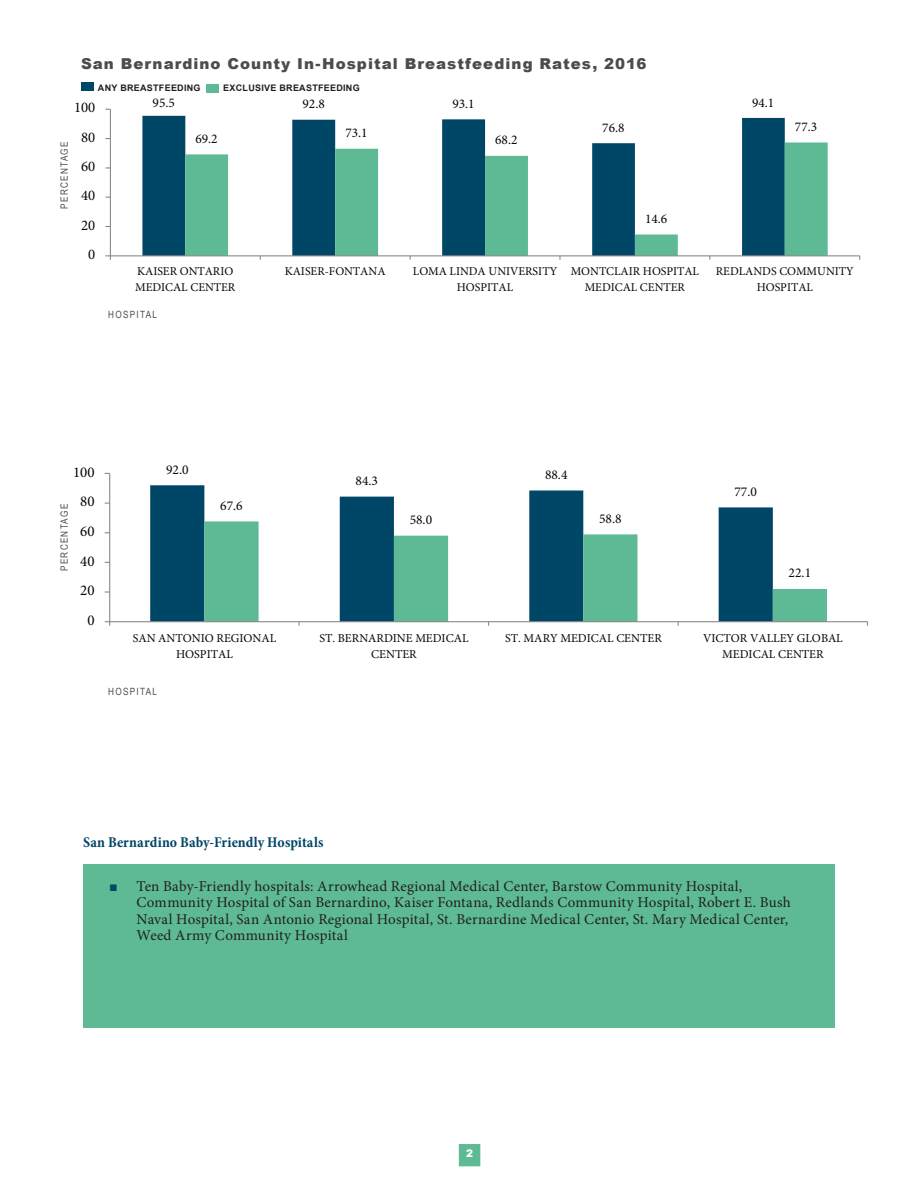
<style>
.page{position:relative;width:918px;height:1188px;background:#fff}
.page>*{position:absolute;margin:0;border:0;box-sizing:border-box;transform-origin:0 0}
.t1{font:15px/16.5px "Minion Pro";letter-spacing:.015em;color:#231f20}
.t2{font:900 15px "Arial";letter-spacing:.07em;color:#4b4c4d}
.t3{font:700 condensed 15px "Minion Pro";letter-spacing:.005em;color:#004666}
.t4{font:15px "Minion Pro";color:#050504}
.t5{font:14.7px "Minion Pro";color:#050504}
.t6{font:13.5px "Minion Pro";color:#050504}
.t7{font:13.35px "Minion Pro";color:#050504}
.t8{font:12px/16.2px "Minion Pro";color:#050504;text-align:center}
.t9{font:11.85px/16px "Minion Pro";letter-spacing:-.005em;color:#050504;text-align:center}
.t10{font:900 10.35px "Arial";color:#fff}
.t11{font:10.05px "Arial Narrow";letter-spacing:.13em;color:#4b4c4d}
.t12{font:700 9px "Arial";letter-spacing:.03em;color:#231f20}
</style>
<div class="page">
<svg style="left:142px;top:116px;width:643px;height:139px"></svg>
<svg style="left:185px;top:143px;width:643px;height:112px"></svg>
<hr style="left:110px;top:109px;width:1px;height:147px;background:#878686">
<hr style="left:110px;top:255px;width:750px;height:1px;background:#878686">
<svg style="left:105px;top:255px;width:6px;height:5px"></svg>
<div style="left:459px;top:1144px;width:21px;height:22px;background:#5dba95"></div>
<div style="left:83px;top:864px;width:752px;height:164px;background:#5dba95"></div>
<svg style="left:150px;top:485px;width:623px;height:136px"></svg>
<svg style="left:204px;top:521px;width:623px;height:100px"></svg>
<hr style="left:109px;top:473px;width:1px;height:149px;background:#878686">
<hr style="left:110px;top:621px;width:758px;height:1px;background:#878686">
<svg style="left:105px;top:621px;width:5px;height:5px"></svg>
<div style="left:81px;top:82px;width:12px;height:9px;background:#004666"></div>
<div style="left:207px;top:84px;width:12px;height:9px;background:#5dba95"></div>
<p class="t2" style="left:81px;top:53px;width:567px">San Bernardino County In-Hospital Breastfeeding Rates, 2016</p>
<p class="t7" style="left:153px;top:94px;width:24px">95.5</p>
<p class="t7" style="left:303px;top:95px;width:24px">92.8</p>
<p class="t7" style="left:452px;top:95px;width:24px">93.1</p>
<p class="t7" style="left:602px;top:118px;width:24px">76.8</p>
<p class="t12" style="left:98px;top:82px;width:104px">ANY BREASTFEEDING</p>
<p class="t12" style="left:223px;top:82px;width:138px">EXCLUSIVE BREASTFEEDING</p>
<p class="t5" style="left:74px;top:98px;width:23px">100</p>
<p class="t7" style="left:345px;top:124px;width:24px">73.1</p>
<p class="t5" style="left:81px;top:127px;width:16px">80</p>
<p class="t7" style="left:195px;top:130px;width:24px">69.2</p>
<p class="t7" style="left:495px;top:131px;width:24px">68.2</p>
<p class="t11" style="left:57px;top:209px;width:69px;rotate:-90deg">PERCENTAGE</p>
<p class="t5" style="left:81px;top:157px;width:16px">60</p>
<p class="t5" style="left:81px;top:186px;width:16px">40</p>
<p class="t5" style="left:81px;top:215px;width:16px">20</p>
<p class="t5" style="left:88px;top:245px;width:9px">0</p>
<p class="t7" style="left:645px;top:210px;width:24px">14.6</p>
<p class="t7" style="left:752px;top:94px;width:24px">94.1</p>
<p class="t7" style="left:795px;top:118px;width:24px">77.3</p>
<p class="t9" style="left:135px;top:264px;width:102px;text-align:left">KAISER ONTARIO<br>MEDICAL CENTER</p>
<p class="t9" style="left:285px;top:264px;width:102px">KAISER-FONTANA</p>
<p class="t9" style="left:413px;top:264px;width:146px">LOMA LINDA UNIVERSITY<br>HOSPITAL</p>
<p class="t9" style="left:571px;top:264px;width:130px">MONTCLAIR HOSPITAL<br>MEDICAL CENTER</p>
<p class="t9" style="left:716px;top:264px;width:139px">REDLANDS COMMUNITY<br>HOSPITAL</p>
<p class="t11" style="left:108px;top:307px;width:50px">HOSPITAL</p>
<p class="t4" style="left:73px;top:462px;width:23px">100</p>
<p class="t11" style="left:57px;top:571px;width:69px;rotate:-90deg">PERCENTAGE</p>
<p class="t4" style="left:80px;top:492px;width:16px">80</p>
<p class="t4" style="left:80px;top:521px;width:16px">60</p>
<p class="t4" style="left:80px;top:551px;width:16px">40</p>
<p class="t4" style="left:80px;top:581px;width:16px">20</p>
<p class="t4" style="left:87px;top:610px;width:9px">0</p>
<p class="t6" style="left:166px;top:460px;width:24px">92.0</p>
<p class="t6" style="left:220px;top:496px;width:24px">67.6</p>
<p class="t6" style="left:356px;top:472px;width:24px">84.3</p>
<p class="t6" style="left:545px;top:466px;width:24px">88.4</p>
<p class="t6" style="left:410px;top:511px;width:24px">58.0</p>
<p class="t6" style="left:599px;top:509px;width:24px">58.8</p>
<p class="t6" style="left:735px;top:482px;width:24px">77.0</p>
<p class="t6" style="left:789px;top:564px;width:24px">22.1</p>
<p class="t8" style="left:133px;top:630px;width:145px">SAN ANTONIO REGIONAL<br>HOSPITAL</p>
<p class="t8" style="left:319px;top:630px;width:151px">ST. BERNARDINE MEDICAL<br>CENTER</p>
<p class="t8" style="left:505px;top:630px;width:158px">ST. MARY MEDICAL CENTER</p>
<p class="t8" style="left:703px;top:630px;width:141px">VICTOR VALLEY GLOBAL<br>MEDICAL CENTER</p>
<p class="t11" style="left:108px;top:684px;width:50px">HOSPITAL</p>
<p class="t3" style="left:83px;top:832px;width:242px">San Bernardino Baby-Friendly Hospitals</p>
<p class="t1" style="left:137px;top:878px;width:656px">Ten Baby-Friendly hospitals: Arrowhead Regional Medical Center, Barstow Community Hospital, Community Hospital of San Bernardino, Kaiser Fontana, Redlands Community Hospital, Robert E. Bush Naval Hospital, San Antonio Regional Hospital, St. Bernardine Medical Center, St. Mary Medical Center, Weed Army Community Hospital</p>
<p class="t10" style="left:466px;top:1146px;width:8px">2</p>
</div>
